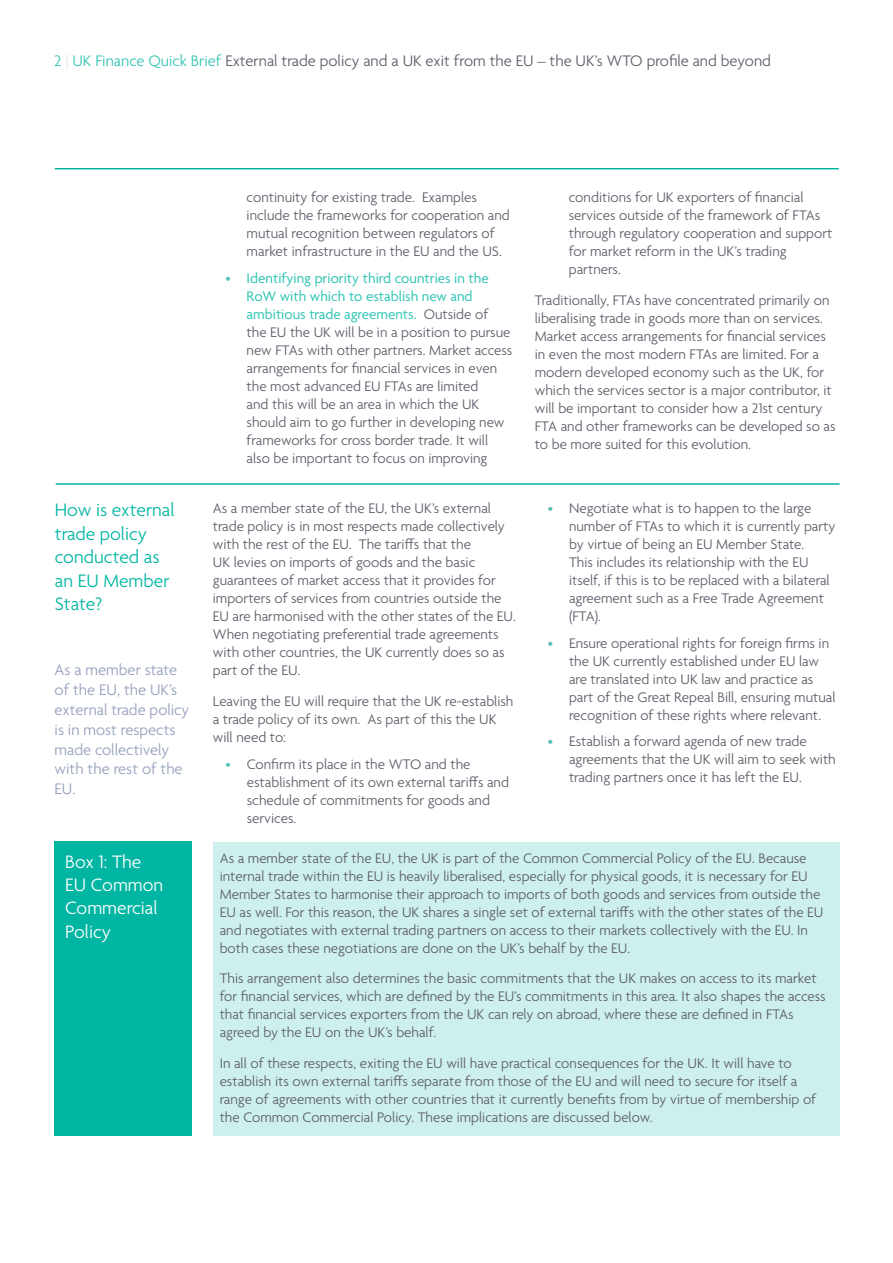
<style>
.page{position:relative;width:893px;height:1263px;background:#fff}
.page>*{position:absolute;margin:0;border:0;box-sizing:border-box;transform-origin:0 0}
.Sub_heading{font:300 19.5px/23.4px "Agenda";color:#00b6a3}
.Sub_heading-2{font:300 19.5px/23.4px "Agenda";color:#fff}
.Pullout_Quote{font:300 16.5px/19.8px "Agenda";color:#949fbc}
.Body_text{font:300 16.5px "Agenda";color:#5c5c69}
.Body_text-2{font:300 15px/18px "Agenda";color:#5c5c69}
.s1{color:#33c5b5}
.s2{color:#e4e4e4}
.s3{color:#55c1b2}
.s4{font-weight:400;color:#33c5b5}
</style>
<div class="page">
<hr style="left:55px;top:168px;width:783px;height:1px;background:#00b6a3">
<hr style="left:56px;top:483px;width:783px;height:2px;background:#00b6a3">
<div style="left:55px;top:841px;width:137px;height:294px;background:#00b6a3"></div>
<div style="left:213px;top:842px;width:627px;height:293px;background:#cdf0ec"></div>
<p class="Body_text" style="left:54px;top:52px;width:718px"><span class="s1">2</span> <span class="s2">|</span> <span class="s1">UK Finance Quick Brief</span> External trade policy and a UK exit from the EU – the UK’s WTO profile and beyond</p>
<p class="Body_text-2" style="left:247px;top:189px;width:265px">continuity for existing trade. Examples include the frameworks for cooperation and mutual recognition between regulators of market infrastructure in the EU and the US.</p>
<p class="Body_text-2" style="left:247px;top:270px;width:267px;text-indent:-21px"><span class="s3">•</span> <span class="s4">Identifying priority third countries in the RoW with which to establish new and ambitious trade agreements.</span> Outside of<br>the EU the UK will be in a position to pursue new FTAs with other partners. Market access arrangements for financial services in even the most advanced EU FTAs are limited<br>and this will be an area in which the UK should aim to go further in developing new frameworks for cross border trade. It will also be important to focus on improving</p>
<p class="Sub_heading" style="left:55px;top:500px;width:121px">How is external trade policy conducted as an EU Member<br>State?</p>
<p class="Body_text-2" style="left:213px;top:500px;width:305px">As a member state of the EU, the UK’s external trade policy is in most respects made collectively with the rest of the EU. The tariffs that the<br>UK levies on imports of goods and the basic guarantees of market access that it provides for importers of services from countries outside the EU are harmonised with the other states of the EU.<br>When negotiating preferential trade agreements with other countries, the UK currently does so as part of the EU.</p>
<p class="Body_text-2" style="left:213px;top:693px;width:302px">Leaving the EU will require that the UK re-establish a trade policy of its own. As part of this the UK will need to:</p>
<p class="Body_text-2" style="left:247px;top:756px;width:264px;text-indent:-21px"><span class="s3">•</span> Confirm its place in the WTO and the establishment of its own external tariffs and schedule of commitments for goods and services.</p>
<p class="Pullout_Quote" style="left:55px;top:661px;width:136px">As a member state of the EU, the UK’s external trade policy is in most respects made collectively with the rest of the<br>EU.</p>
<p class="Body_text-2" style="left:569px;top:189px;width:265px">conditions for UK exporters of financial services outside of the framework of FTAs through regulatory cooperation and support for market reform in the UK’s trading partners.</p>
<p class="Body_text-2" style="left:535px;top:292px;width:302px">Traditionally, FTAs have concentrated primarily on liberalising trade in goods more than on services.<br>Market access arrangements for financial services in even the most modern FTAs are limited. For a modern developed economy such as the UK, for which the services sector is a major contributor, it will be important to consider how a 21st century FTA and other frameworks can be developed so as to be more suited for this evolution.</p>
<p class="Body_text-2" style="left:569px;top:500px;width:268px;text-indent:-21px"><span class="s3">•</span> Negotiate what is to happen to the large number of FTAs to which it is currently party by virtue of being an EU Member State.<br>This includes its relationship with the EU itself, if this is to be replaced with a bilateral agreement such as a Free Trade Agreement (FTA).</p>
<p class="Body_text-2" style="left:569px;top:635px;width:268px;text-indent:-21px"><span class="s3">•</span> Ensure operational rights for foreign firms in the UK currently established under EU law are translated into UK law and practice as part of the Great Repeal Bill, ensuring mutual recognition of these rights where relevant.</p>
<p class="Body_text-2" style="left:569px;top:733px;width:268px;text-indent:-21px"><span class="s3">•</span> Establish a forward agenda of new trade agreements that the UK will aim to seek with trading partners once it has left the EU.</p>
<p class="Sub_heading-2" style="left:65px;top:851px;width:100px">Box 1: The<br>EU Common<br>Commercial<br>Policy</p>
<p class="Body_text-2" style="left:220px;top:850px;width:605px">As a member state of the EU, the UK is part of the Common Commercial Policy of the EU. Because internal trade within the EU is heavily liberalised, especially for physical goods, it is necessary for EU Member States to harmonise their approach to imports of both goods and services from outside the EU as well. For this reason, the UK shares a single set of external tariffs with the other states of the EU and negotiates with external trading partners on access to their markets collectively with the EU. In both cases these negotiations are done on the UK’s behalf by the EU.</p>
<p class="Body_text-2" style="left:220px;top:970px;width:608px">This arrangement also determines the basic commitments that the UK makes on access to its market for financial services, which are defined by the EU’s commitments in this area. It also shapes the access that financial services exporters from the UK can rely on abroad, where these are defined in FTAs agreed by the EU on the UK’s behalf.</p>
<p class="Body_text-2" style="left:220px;top:1055px;width:598px">In all of these respects, exiting the EU will have practical consequences for the UK. It will have to establish its own external tariffs separate from those of the EU and will need to secure for itself a range of agreements with other countries that it currently benefits from by virtue of membership of the Common Commercial Policy. These implications are discussed below.</p>
</div>
